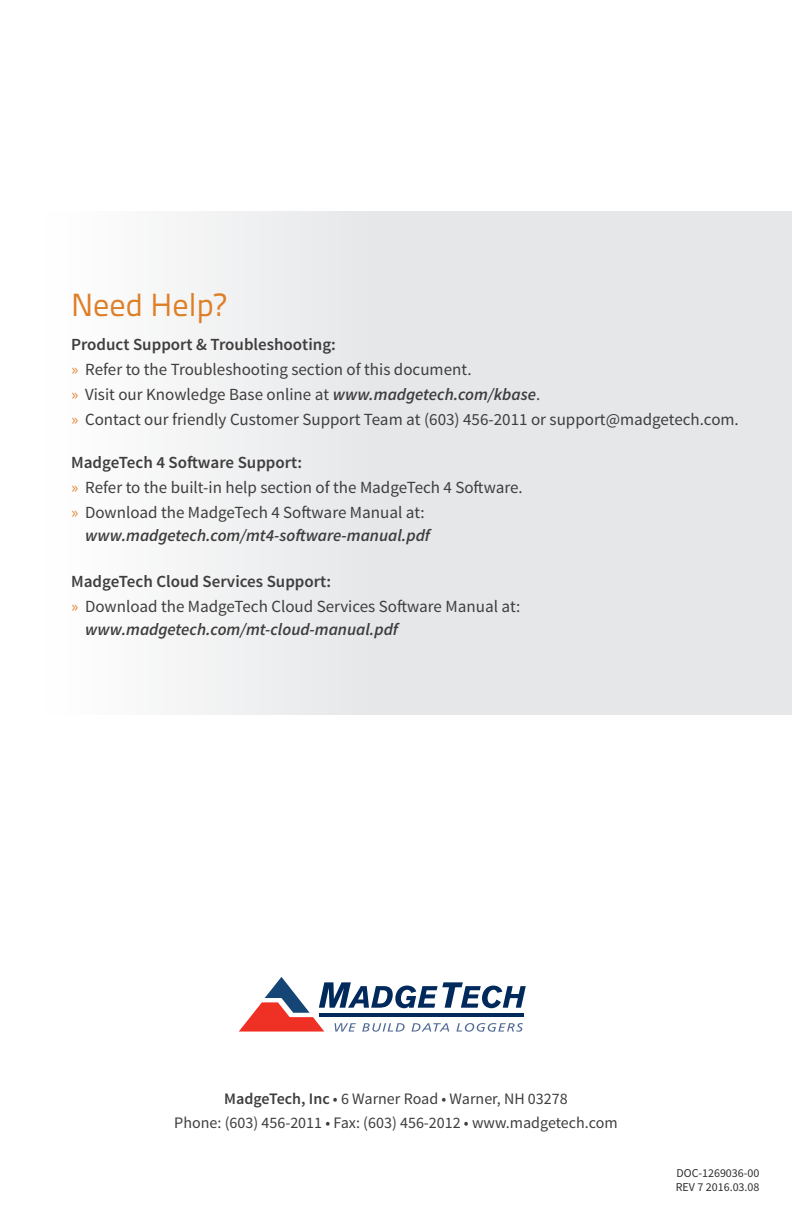
<style>
.page{position:relative;width:792px;height:1224px;background:#fff}
.page>*{position:absolute;margin:0;border:0;box-sizing:border-box;transform-origin:0 0}
.t1{font:32px "Titillium Text 22 L";color:#de7f27}
.t2{font:17px/25px "Source Sans Pro";color:#3e3e3f}
.t3{font:italic 600 17px "Source Sans Pro";color:#3e3e3f}
.t4{font:16px/24px "Source Sans Pro";color:#3e3e3f;text-align:center}
.t5{font:12px/14.4px "Source Sans Pro";color:#312f30}
.s1{font-weight:600}
.s2{color:#e28a38}
.s3{font-weight:600;font-style:italic}
</style>
<div class="page">
<svg style="left:239px;top:977px;width:287px;height:55px"></svg>
<hr style="left:319px;top:1013px;width:205px;height:4px;background:#00295c">
<svg style="left:185px;top:212px;width:606px;height:503px;background:#e8e9ea"></svg>
<h1 class="t1" style="left:71px;top:281px;width:157px">Need Help?</h1>
<p class="t2" style="left:71px;top:332px;width:669px"><span class="s1">Product Support &amp; Troubleshooting:<br></span><span class="s2">»</span> Refer to the Troubleshooting section of this document.<br><span class="s2">»</span> Visit our Knowledge Base online at <span class="s3">www.madgetech.com/kbase</span>.<br><span class="s2">»</span> Contact our friendly Customer Support Team at (603) 456-2011 or support@madgetech.com.</p>
<p class="t2" style="left:71px;top:450px;width:453px"><span class="s1">MadgeTech 4 Software Support:<br></span><span class="s2">»</span> Refer to the built-in help section of the MadgeTech 4 Software. <span class="s2">»</span> Download the MadgeTech 4 Software Manual at:</p>
<p class="t3" style="left:85px;top:525px;width:347px">www.madgetech.com/mt4-software-manual.pdf</p>
<p class="t2" style="left:71px;top:569px;width:451px"><span class="s1">MadgeTech Cloud Services Support:<br></span><span class="s2">»</span> Download the MadgeTech Cloud Services Software Manual at:</p>
<p class="t3" style="left:85px;top:619px;width:315px">www.madgetech.com/mt-cloud-manual.pdf</p>
<p class="t4" style="left:174px;top:1087px;width:445px"><span class="s1">MadgeTech, Inc</span> • 6 Warner Road • Warner, NH 03278<br>Phone: (603) 456-2011 • Fax: (603) 456-2012 • www.madgetech.com</p>
<p class="t5" style="left:676px;top:1166px;width:85px">DOC-1269036-00<br>REV 7 2016.03.08</p>
</div>
